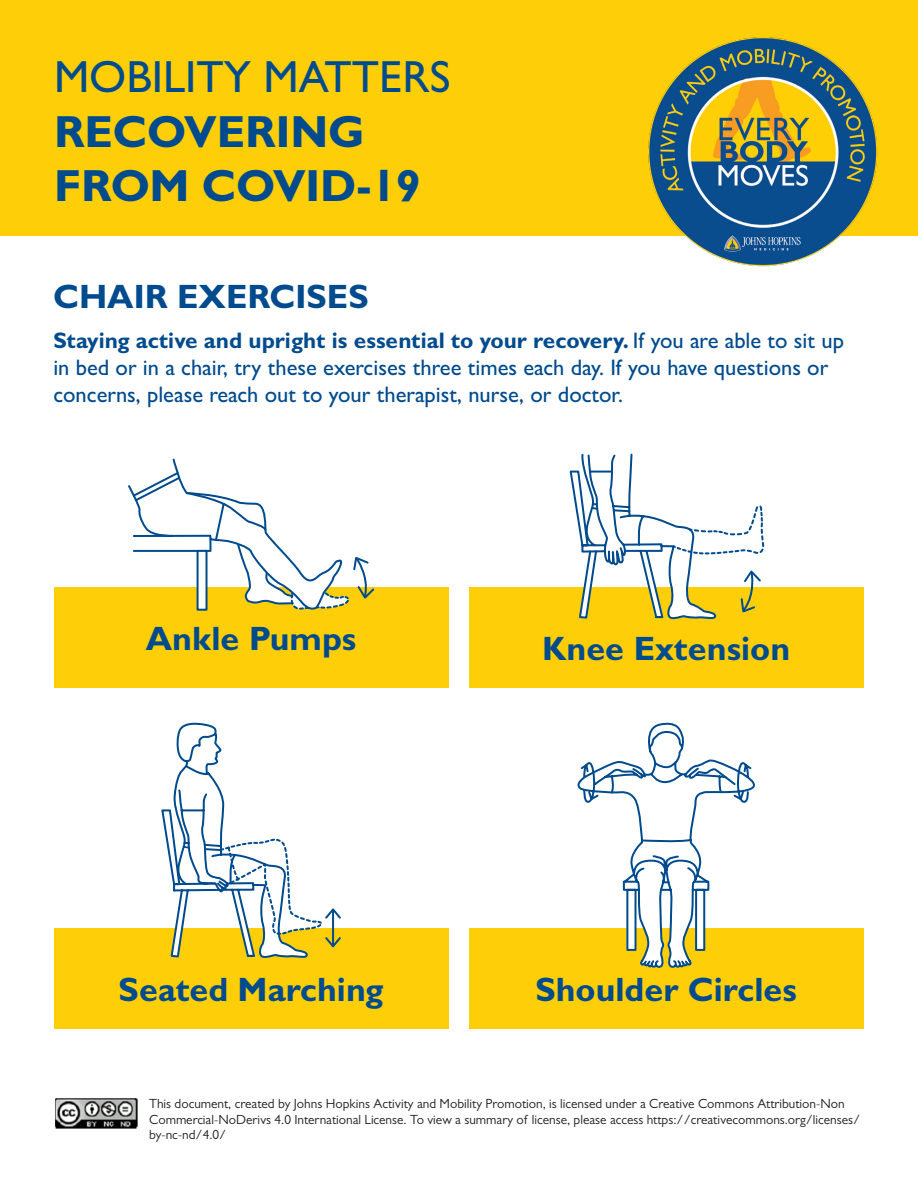
<style>
.page{position:relative;width:918px;height:1188px;background:#fff}
.page>*{position:absolute;margin:0;border:0;box-sizing:border-box;transform-origin:0 0}
.t1{font:700 45.15px "Gill Sans MT Std";color:#004b8d}
.t2{font:500 45.15px "Gill Sans MT Std";color:#004b8d}
.t3{font:700 33.9px "Gill Sans MT Std";color:#004b8d}
.t4{font:500 22.5px/27px "Gill Sans MT Std";color:#004b8d}
.t5{font:13.35px/15.5px "Gill Sans MT Std";color:#231f20}
.s1{font-weight:700}
</style>
<div class="page">
<div style="left:54px;top:928px;width:394px;height:101px;background:#fece08"></div>
<div style="left:469px;top:928px;width:394px;height:101px;background:#fece08"></div>
<div style="left:54px;top:587px;width:394px;height:101px;background:#fece08"></div>
<div style="left:469px;top:587px;width:394px;height:101px;background:#fece08"></div>
<div style="left:0;top:0;width:918px;height:236px;background:#fece08"></div>
<img style="left:648px;top:37px;width:230px;height:230px">
<svg style="left:569px;top:453px;width:196px;height:167px"></svg>
<svg style="left:577px;top:722px;width:178px;height:246px"></svg>
<svg style="left:128px;top:458px;width:247px;height:500px"></svg>
<img style="left:55px;top:1098px;width:83px;height:31px">
<p class="t2" style="left:54px;top:50px;width:398px">MOBILITY MATTERS</p>
<p class="t1" style="left:54px;top:103px;width:312px">RECOVERING</p>
<p class="t1" style="left:54px;top:158px;width:369px">FROM COVID-19</p>
<p class="t3" style="left:53px;top:275px;width:317px">CHAIR EXERCISES</p>
<p class="t4" style="left:53px;top:327px;width:792px"><span class="s1">Staying active and upright is essential to your recovery.</span> If you are able to sit up in bed or in a chair, try these exercises three times each day. If you have questions or concerns, please reach out to your therapist, nurse, or doctor.</p>
<p class="t3" style="left:146px;top:617px;width:212px">Ankle Pumps</p>
<p class="t3" style="left:542px;top:628px;width:250px">Knee Extension</p>
<p class="t3" style="left:119px;top:968px;width:267px">Seated Marching</p>
<p class="t3" style="left:535px;top:968px;width:263px">Shoulder Circles</p>
<p class="t5" style="left:149px;top:1096px;width:697px">This document, created by Johns Hopkins Activity and Mobility Promotion, is licensed under a Creative Commons Attribution-Non</p>
<p class="t5" style="left:149px;top:1111px;width:713px">Commercial-NoDerivs 4.0 International License. To view a summary of license, please access https://creativecommons.org/licenses/ by-nc-nd/4.0/</p>
</div>
